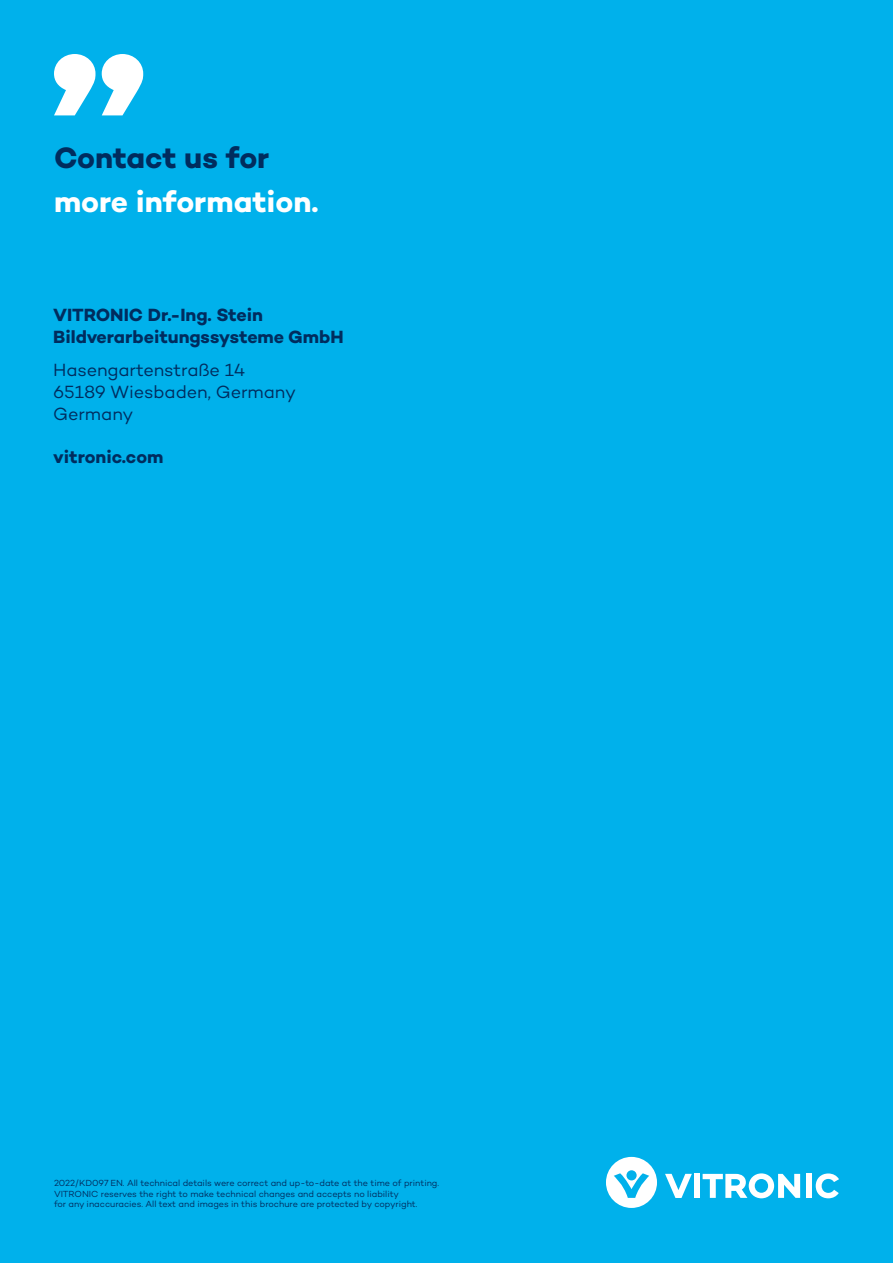
<style>
.page{position:relative;width:893px;height:1263px;background:#00b1eb}
.page>*{position:absolute;margin:0;border:0;box-sizing:border-box;transform-origin:0 0}
.t1{font:700 30px "Campton";color:#fff}
.t2{font:700 30px "Campton";letter-spacing:-.005em;color:#002c5e}
.t3{font:700 18px "Campton";color:#002c5e}
.t4{font:18px "Campton";letter-spacing:-.005em;color:#002c5e}
.t5{font:9px "Campton";letter-spacing:-.005em;color:#002c5e}
</style>
<div class="page">
<svg style="left:606px;top:1157px;width:51px;height:51px"></svg>
<div style="left:694px;top:1174px;width:6px;height:24px;background:#fff"></div>
<svg style="left:665px;top:1174px;width:27px;height:24px"></svg>
<div style="left:806px;top:1174px;width:6px;height:24px;background:#fff"></div>
<svg style="left:816px;top:1173px;width:23px;height:25px"></svg>
<svg style="left:703px;top:1173px;width:97px;height:25px"></svg>
<svg style="left:54px;top:54px;width:89px;height:61px"></svg>
<p class="t2" style="left:54px;top:139px;width:217px">Contact us for</p>
<p class="t1" style="left:54px;top:182px;width:266px">more information.</p>
<p class="t3" style="left:53px;top:303px;width:211px">VITRONIC Dr.-Ing. Stein</p>
<p class="t3" style="left:53px;top:325px;width:292px">Bildverarbeitungssysteme GmbH</p>
<p class="t4" style="left:53px;top:359px;width:194px">Hasengartenstraße 14</p>
<p class="t4" style="left:53px;top:381px;width:244px">65189 Wiesbaden, Germany</p>
<p class="t4" style="left:53px;top:402px;width:82px">Germany</p>
<p class="t3" style="left:53px;top:445px;width:112px">vitronic.com</p>
<p class="t5" style="left:54px;top:1177px;width:387px">2022/KD097 EN. All technical details were correct and up-to-date at the time of printing.</p>
<p class="t5" style="left:54px;top:1188px;width:346px">VITRONIC reserves the right to make technical changes and accepts no liability</p>
<p class="t5" style="left:54px;top:1199px;width:365px">for any inaccuracies. All text and images in this brochure are protected by copyright.</p>
</div>
